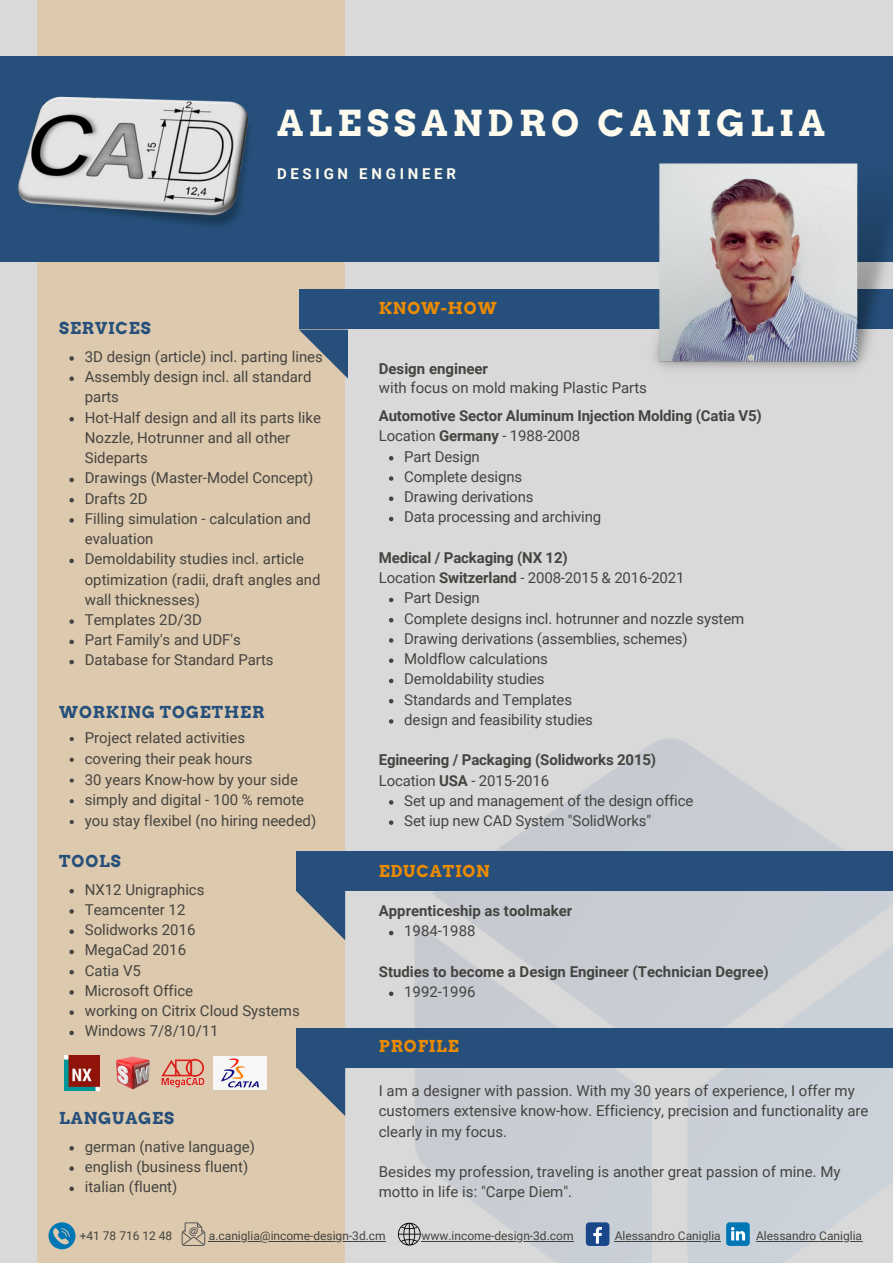
<style>
.page{position:relative;width:893px;height:1264px;background:#fff}
.page>*{position:absolute;margin:0;border:0;box-sizing:border-box;transform-origin:0 0}
.t1{font:700 35.85px "Arvo";letter-spacing:.15em;color:#fffbef}
.t2{font:700 16.5px "Arvo";letter-spacing:.05em;color:#26507b}
.t3{font:700 16.5px "Arvo";letter-spacing:.05em;color:#ed8b00}
.t4{font:15px/20.2px "Roboto";color:#444440}
.t5{font:700 15px/20.2px "Roboto";letter-spacing:-.01em;color:#444440}
.t6{font:700 15px "Roboto";letter-spacing:.25em;color:#fffbef}
.t7{font:12px "Roboto";color:#444440}
.s1{font-weight:400}
</style>
<div class="page">
<div style="left:0;top:0;width:892px;height:1262px;background:#d9d9d9"></div>
<div style="left:37px;top:0;width:308px;height:1262px;background:#ddc9ad"></div>
<div style="left:0;top:56px;width:892px;height:206px;background:#26507b"></div>
<img style="left:17px;top:96px;width:233px;height:130px">
<div style="left:299px;top:290px;width:593px;height:39px;background:#26507b"></div>
<img style="left:349px;top:702px;width:543px;height:560px">
<svg style="left:389px;top:456px;width:4px;height:4px"></svg>
<svg style="left:389px;top:476px;width:4px;height:5px"></svg>
<svg style="left:389px;top:496px;width:4px;height:5px"></svg>
<svg style="left:389px;top:517px;width:4px;height:4px"></svg>
<svg style="left:389px;top:597px;width:4px;height:5px"></svg>
<svg style="left:389px;top:618px;width:4px;height:4px"></svg>
<svg style="left:389px;top:638px;width:4px;height:4px"></svg>
<svg style="left:389px;top:658px;width:4px;height:5px"></svg>
<svg style="left:389px;top:678px;width:4px;height:5px"></svg>
<svg style="left:389px;top:699px;width:4px;height:4px"></svg>
<svg style="left:389px;top:719px;width:4px;height:4px"></svg>
<svg style="left:389px;top:800px;width:4px;height:4px"></svg>
<svg style="left:389px;top:820px;width:4px;height:5px"></svg>
<img style="left:645px;top:163px;width:247px;height:206px">
<svg style="left:299px;top:329px;width:49px;height:49px"></svg>
<svg style="left:48px;top:1222px;width:27px;height:27px"></svg>
<svg style="left:182px;top:1222px;width:23px;height:23px"></svg>
<svg style="left:397px;top:1222px;width:24px;height:23px"></svg>
<div style="left:296px;top:1027px;width:596px;height:40px;background:#26507b"></div>
<svg style="left:296px;top:1067px;width:49px;height:49px"></svg>
<svg style="left:389px;top:930px;width:4px;height:5px"></svg>
<svg style="left:389px;top:991px;width:4px;height:5px"></svg>
<div style="left:296px;top:851px;width:596px;height:40px;background:#26507b"></div>
<svg style="left:296px;top:891px;width:49px;height:49px"></svg>
<div style="left:585px;top:1222px;width:24px;height:23px;background:#1a4789;border-radius:4px"></div>
<svg style="left:593px;top:1227px;width:9px;height:16px"></svg>
<svg style="left:726px;top:1222px;width:23px;height:23px"></svg>
<hr style="left:209px;top:1240px;width:177px;height:1px;background:#444440">
<hr style="left:421px;top:1240px;width:152px;height:1px;background:#444440">
<hr style="left:614px;top:1240px;width:106px;height:1px;background:#444440">
<hr style="left:756px;top:1240px;width:106px;height:1px;background:#444440">
<svg style="left:69px;top:356px;width:5px;height:5px"></svg>
<svg style="left:69px;top:376px;width:5px;height:5px"></svg>
<svg style="left:69px;top:417px;width:5px;height:4px"></svg>
<svg style="left:69px;top:477px;width:5px;height:5px"></svg>
<svg style="left:69px;top:498px;width:5px;height:4px"></svg>
<svg style="left:69px;top:518px;width:5px;height:4px"></svg>
<svg style="left:69px;top:558px;width:5px;height:5px"></svg>
<svg style="left:69px;top:619px;width:5px;height:5px"></svg>
<svg style="left:69px;top:639px;width:5px;height:5px"></svg>
<svg style="left:69px;top:660px;width:5px;height:4px"></svg>
<svg style="left:69px;top:1146px;width:5px;height:4px"></svg>
<svg style="left:69px;top:1166px;width:5px;height:4px"></svg>
<svg style="left:69px;top:1186px;width:5px;height:4px"></svg>
<img style="left:214px;top:1056px;width:53px;height:33px">
<img style="left:116px;top:1056px;width:34px;height:34px">
<img style="left:161px;top:1058px;width:44px;height:30px">
<img style="left:65px;top:1055px;width:34px;height:35px">
<svg style="left:69px;top:889px;width:5px;height:4px"></svg>
<svg style="left:69px;top:909px;width:5px;height:4px"></svg>
<svg style="left:69px;top:929px;width:5px;height:4px"></svg>
<svg style="left:69px;top:949px;width:5px;height:5px"></svg>
<svg style="left:69px;top:970px;width:5px;height:4px"></svg>
<svg style="left:69px;top:990px;width:5px;height:4px"></svg>
<svg style="left:69px;top:1010px;width:5px;height:4px"></svg>
<svg style="left:69px;top:1030px;width:5px;height:5px"></svg>
<svg style="left:70px;top:737px;width:4px;height:4px"></svg>
<svg style="left:70px;top:757px;width:4px;height:5px"></svg>
<svg style="left:70px;top:778px;width:4px;height:4px"></svg>
<svg style="left:70px;top:799px;width:4px;height:4px"></svg>
<svg style="left:70px;top:820px;width:4px;height:4px"></svg>
<h1 class="t1" style="left:277px;top:101px;width:549px">ALESSANDRO CANIGLIA</h1>
<p class="t6" style="left:277px;top:165px;width:180px">DESIGN ENGINEER</p>
<p class="t2" style="left:59px;top:318px;width:93px">SERVICES</p>
<p class="t4" style="left:85px;top:346px;width:240px">3D design (article) incl. parting lines<br>Assembly design incl. all standard parts<br>Hot-Half design and all its parts like<br>Nozzle, Hotrunner and all other<br>Sideparts<br>Drawings (Master-Model Concept)<br>Drafts 2D<br>Filling simulation - calculation and evaluation<br>Demoldability studies incl. article optimization (radii, draft angles and wall thicknesses)<br>Templates 2D/3D<br>Part Family's and UDF's<br>Database for Standard Parts</p>
<p class="t2" style="left:59px;top:701px;width:206px">WORKING TOGETHER</p>
<p class="t4" style="left:85px;top:727px;width:233px;line-height:20.7px">Project related activities<br>covering their peak hours<br>30 years Know-how by your side simply and digital - 100 % remote you stay flexibel (no hiring needed)</p>
<p class="t2" style="left:59px;top:850px;width:63px">TOOLS</p>
<p class="t4" style="left:85px;top:879px;width:216px">NX12 Unigraphics<br>Teamcenter 12<br>Solidworks 2016<br>MegaCad 2016<br>Catia V5<br>Microsoft Office<br>working on Citrix Cloud Systems<br>Windows 7/8/10/11</p>
<p class="t2" style="left:59px;top:1107px;width:116px">LANGUAGES</p>
<p class="t4" style="left:85px;top:1136px;width:172px">german (native language) english (business fluent) italian (fluent)</p>
<p class="t3" style="left:379px;top:298px;width:119px">KNOW-HOW</p>
<p class="t5" style="left:379px;top:359px;width:111px">Design engineer</p>
<p class="t4" style="left:379px;top:377px;width:269px">with focus on mold making Plastic Parts</p>
<p class="t5" style="left:379px;top:406px;width:384px">Automotive Sector Aluminum Injection Molding (Catia V5)<br><span class="s1">Location</span> Germany <span class="s1">- 1988-2008</span></p>
<p class="t4" style="left:404px;top:446px;width:198px">Part Design<br>Complete designs<br>Drawing derivations<br>Data processing and archiving</p>
<p class="t5" style="left:379px;top:547px;width:307px">Medical / Packaging (NX 12)<br><span class="s1">Location</span> Switzerland <span class="s1">- 2008-2015 &amp; 2016-2021</span></p>
<p class="t4" style="left:404px;top:588px;width:341px">Part Design<br>Complete designs incl. hotrunner and nozzle system<br>Drawing derivations (assemblies, schemes)<br>Moldflow calculations<br>Demoldability studies<br>Standards and Templates<br>design and feasibility studies</p>
<p class="t5" style="left:379px;top:750px;width:279px">Egineering / Packaging (Solidworks 2015)<br><span class="s1">Location</span> USA <span class="s1">- 2015-2016</span></p>
<p class="t4" style="left:404px;top:790px;width:290px">Set up and management of the design office<br>Set iup new CAD System "SolidWorks"</p>
<p class="t3" style="left:379px;top:860px;width:112px">EDUCATION</p>
<p class="t5" style="left:379px;top:901px;width:195px">Apprenticeship as toolmaker</p>
<p class="t4" style="left:404px;top:921px;width:73px">1984-1988</p>
<p class="t5" style="left:379px;top:961px;width:391px">Studies to become a Design Engineer (Technician Degree)</p>
<p class="t4" style="left:404px;top:981px;width:73px">1992-1996</p>
<p class="t3" style="left:379px;top:1035px;width:82px">PROFILE</p>
<p class="t4" style="left:379px;top:1080px;width:491px">I am a designer with passion. With my 30 years of experience, I offer my customers extensive know-how. Efficiency, precision and functionality are clearly in my focus.</p>
<p class="t4" style="left:379px;top:1161px;width:463px">Besides my profession, traveling is another great passion of mine. My motto in life is: "Carpe Diem".</p>
<p class="t7" style="left:80px;top:1228px;width:94px">+41 78 716 12 48</p>
<p class="t7" style="left:209px;top:1228px;width:178px">a.caniglia@income-design-3d.cm</p>
<p class="t7" style="left:421px;top:1228px;width:153px">www.income-design-3d.com</p>
<p class="t7" style="left:614px;top:1228px;width:107px">Alessandro Caniglia</p>
<p class="t7" style="left:756px;top:1228px;width:107px">Alessandro Caniglia</p>
</div>
